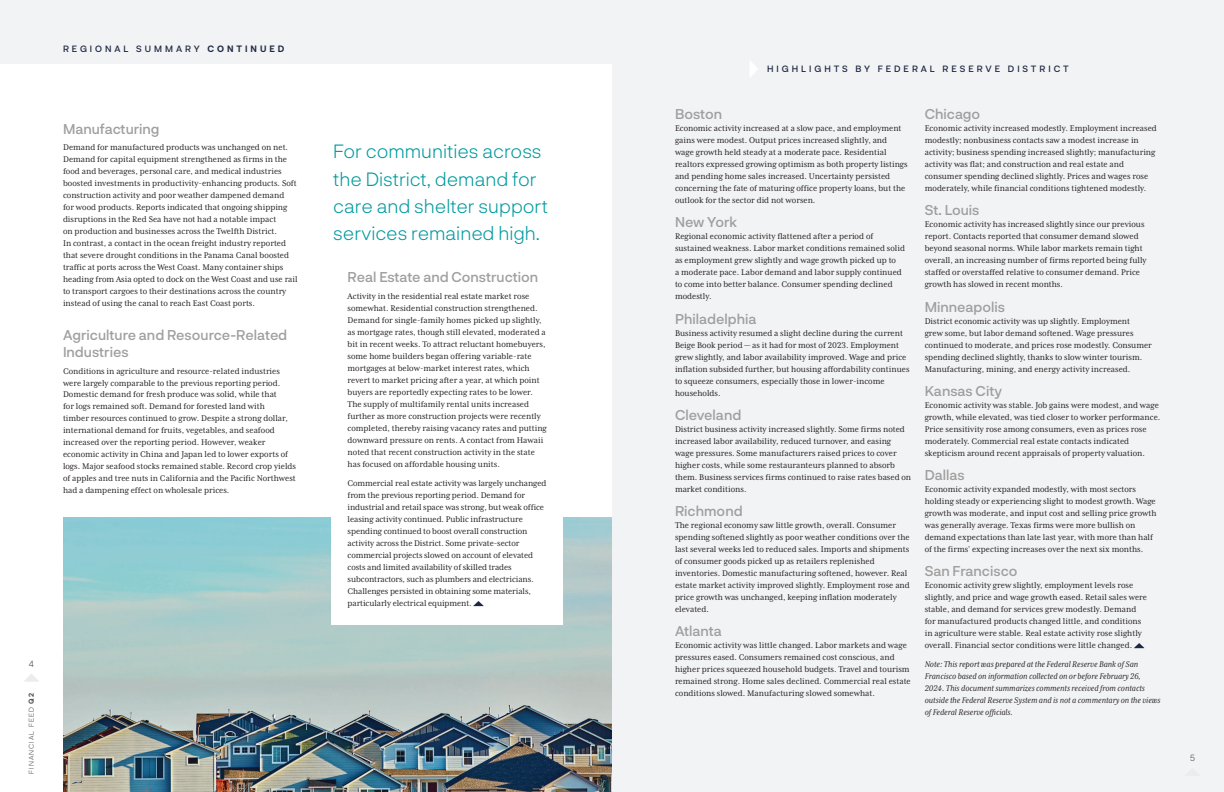
<style>
.page{position:relative;width:1224px;height:792px;background:#fff}
.page>*{position:absolute;margin:0;border:0;box-sizing:border-box;transform-origin:0 0}
.t1{font:300 19.2px/27.1px "Neurial Grotesk";color:#00999f}
.t2{font:500 14px/17px "Neurial Grotesk";color:#a09f9f}
.t3{font:9.5px/12px "Mrs Eaves XL Serif Nar OT";color:#231f20}
.t4{font:italic 9.5px/12px "Mrs Eaves XL Serif Nar OT";color:#231f20}
.t5{font:500 9px "Neurial Grotesk";letter-spacing:.33em;color:#202944}
.t6{font:300 9px "Neurial Grotesk";color:#4b4c4d}
.t7{font:300 7px "Neurial Grotesk";letter-spacing:.15em;color:#4b4c4d}
.s1{font-weight:700}
</style>
<div class="page">
<div style="left:0;top:0;width:612px;height:780px;background:#f1f3f4"></div>
<div style="left:0;top:65px;width:612px;height:727px;background:#fff"></div>
<img style="left:63px;top:518px;width:549px;height:274px">
<div style="left:331px;top:351px;width:232px;height:274px;background:#fff"></div>
<svg style="left:473px;top:601px;width:11px;height:5px"></svg>
<svg style="left:24px;top:674px;width:15px;height:8px"></svg>
<div style="left:612px;top:0;width:612px;height:792px;background:#f2f3f4"></div>
<svg style="left:1134px;top:643px;width:10px;height:5px"></svg>
<svg style="left:750px;top:61px;width:7px;height:16px"></svg>
<p class="t5" style="left:63px;top:43px;width:223px">REGIONAL SUMMARY <span class="s1">CONTINUED</span></p>
<p class="t2" style="left:63px;top:119px;width:98px">Manufacturing</p>
<p class="t3" style="left:63px;top:141px;width:236px">Demand for manufactured products was unchanged on net.<br>Demand for capital equipment strengthened as firms in the food and beverages, personal care, and medical industries boosted investments in productivity-enhancing products. Soft construction activity and poor weather dampened demand for wood products. Reports indicated that ongoing shipping disruptions in the Red Sea have not had a notable impact<br>on production and businesses across the Twelfth District.<br>In contrast, a contact in the ocean freight industry reported that severe drought conditions in the Panama Canal boosted traffic at ports across the West Coast. Many container ships heading from Asia opted to dock on the West Coast and use rail to transport cargoes to their destinations across the country instead of using the canal to reach East Coast ports.</p>
<p class="t2" style="left:63px;top:326px;width:226px">Agriculture and Resource-Related<br>Industries</p>
<p class="t3" style="left:63px;top:365px;width:235px">Conditions in agriculture and resource-related industries were largely comparable to the previous reporting period.<br>Domestic demand for fresh produce was solid, while that<br>for logs remained soft. Demand for forested land with<br>timber resources continued to grow. Despite a strong dollar, international demand for fruits, vegetables, and seafood increased over the reporting period. However, weaker economic activity in China and Japan led to lower exports of logs. Major seafood stocks remained stable. Record crop yields of apples and tree nuts in California and the Pacific Northwest had a dampening effect on wholesale prices.</p>
<p class="t6" style="left:29px;top:657px;width:7px">4</p>
<p class="t7" style="left:27px;top:774px;width:83px;rotate:-90deg">FINANCIAL FEED <span class="s1">Q2</span></p>
<p class="t1" style="left:333px;top:137px;width:216px">For communities across the District, demand for care and shelter support services remained high.</p>
<p class="t2" style="left:348px;top:268px;width:192px">Real Estate and Construction</p>
<p class="t3" style="left:348px;top:290px;width:201px">Activity in the residential real estate market rose somewhat. Residential construction strengthened.<br>Demand for single-family homes picked up slightly, as mortgage rates, though still elevated, moderated a bit in recent weeks. To attract reluctant homebuyers, some home builders began offering variable-rate mortgages at below-market interest rates, which revert to market pricing after a year, at which point buyers are reportedly expecting rates to be lower.<br>The supply of multifamily rental units increased further as more construction projects were recently completed, thereby raising vacancy rates and putting downward pressure on rents. A contact from Hawaii noted that recent construction activity in the state has focused on affordable housing units.</p>
<p class="t3" style="left:348px;top:477px;width:200px">Commercial real estate activity was largely unchanged from the previous reporting period. Demand for industrial and retail space was strong, but weak office leasing activity continued. Public infrastructure spending continued to boost overall construction activity across the District. Some private-sector commercial projects slowed on account of elevated costs and limited availability of skilled trades subcontractors, such as plumbers and electricians.<br>Challenges persisted in obtaining some materials, particularly electrical equipment.</p>
<p class="t5" style="left:767px;top:63px;width:303px">HIGHLIGHTS BY FEDERAL RESERVE DISTRICT</p>
<p class="t2" style="left:925px;top:105px;width:57px">Chicago</p>
<p class="t3" style="left:925px;top:122px;width:234px">Economic activity increased modestly. Employment increased modestly; nonbusiness contacts saw a modest increase in activity; business spending increased slightly; manufacturing activity was flat; and construction and real estate and consumer spending declined slightly. Prices and wages rose moderately, while financial conditions tightened modestly.</p>
<p class="t2" style="left:925px;top:201px;width:56px">St. Louis</p>
<p class="t3" style="left:925px;top:219px;width:223px">Economic activity has increased slightly since our previous report. Contacts reported that consumer demand slowed beyond seasonal norms. While labor markets remain tight overall, an increasing number of firms reported being fully staffed or overstaffed relative to consumer demand. Price growth has slowed in recent months.</p>
<p class="t2" style="left:925px;top:297px;width:82px">Minneapolis</p>
<p class="t3" style="left:925px;top:315px;width:229px">District economic activity was up slightly. Employment<br>grew some, but labor demand softened. Wage pressures continued to moderate, and prices rose modestly. Consumer spending declined slightly, thanks to slow winter tourism.<br>Manufacturing, mining, and energy activity increased.</p>
<p class="t2" style="left:925px;top:382px;width:79px">Kansas City</p>
<p class="t3" style="left:925px;top:399px;width:237px">Economic activity was stable. Job gains were modest, and wage growth, while elevated, was tied closer to worker performance.<br>Price sensitivity rose among consumers, even as prices rose moderately. Commercial real estate contacts indicated skepticism around recent appraisals of property valuation.</p>
<p class="t2" style="left:925px;top:466px;width:41px">Dallas</p>
<p class="t3" style="left:925px;top:483px;width:233px">Economic activity expanded modestly, with most sectors holding steady or experiencing slight to modest growth. Wage growth was moderate, and input cost and selling price growth was generally average. Texas firms were more bullish on demand expectations than late last year, with more than half of the firms’ expecting increases over the next six months.</p>
<p class="t2" style="left:925px;top:562px;width:94px">San Francisco</p>
<p class="t3" style="left:925px;top:579px;width:224px">Economic activity grew slightly, employment levels rose slightly, and price and wage growth eased. Retail sales were stable, and demand for services grew modestly. Demand for manufactured products changed little, and conditions in agriculture were stable. Real estate activity rose slightly overall. Financial sector conditions were little changed.</p>
<p class="t4" style="left:925px;top:659px;width:237px">Note: This report was prepared at the Federal Reserve Bank of San Francisco based on information collected on or before February 26, 2024. This document summarizes comments received from contacts outside the Federal Reserve System and is not a commentary on the views of Federal Reserve officials.</p>
<p class="t2" style="left:675px;top:105px;width:49px">Boston</p>
<p class="t3" style="left:675px;top:122px;width:234px">Economic activity increased at a slow pace, and employment gains were modest. Output prices increased slightly, and wage growth held steady at a moderate pace. Residential realtors expressed growing optimism as both property listings and pending home sales increased. Uncertainty persisted concerning the fate of maturing office property loans, but the outlook for the sector did not worsen.</p>
<p class="t2" style="left:675px;top:213px;width:64px">New York</p>
<p class="t3" style="left:675px;top:231px;width:231px">Regional economic activity flattened after a period of sustained weakness. Labor market conditions remained solid as employment grew slightly and wage growth picked up to<br>a moderate pace. Labor demand and labor supply continued to come into better balance. Consumer spending declined modestly.</p>
<p class="t2" style="left:675px;top:309px;width:83px">Philadelphia</p>
<p class="t3" style="left:675px;top:327px;width:236px">Business activity resumed a slight decline during the current Beige Book period — as it had for most of 2023. Employment grew slightly, and labor availability improved. Wage and price inflation subsided further, but housing affordability continues to squeeze consumers, especially those in lower-income households.</p>
<p class="t2" style="left:675px;top:406px;width:68px">Cleveland</p>
<p class="t3" style="left:675px;top:423px;width:238px">District business activity increased slightly. Some firms noted increased labor availability, reduced turnover, and easing wage pressures. Some manufacturers raised prices to cover higher costs, while some restauranteurs planned to absorb them. Business services firms continued to raise rates based on market conditions.</p>
<p class="t2" style="left:675px;top:502px;width:69px">Richmond</p>
<p class="t3" style="left:675px;top:519px;width:236px">The regional economy saw little growth, overall. Consumer spending softened slightly as poor weather conditions over the last several weeks led to reduced sales. Imports and shipments of consumer goods picked up as retailers replenished inventories. Domestic manufacturing softened, however. Real estate market activity improved slightly. Employment rose and price growth was unchanged, keeping inflation moderately elevated.</p>
<p class="t2" style="left:675px;top:622px;width:48px">Atlanta</p>
<p class="t3" style="left:675px;top:639px;width:237px">Economic activity was little changed. Labor markets and wage pressures eased. Consumers remained cost conscious, and higher prices squeezed household budgets. Travel and tourism remained strong. Home sales declined. Commercial real estate conditions slowed. Manufacturing slowed somewhat.</p>
<p class="t6" style="left:1190px;top:752px;width:6px">5</p>
</div>
